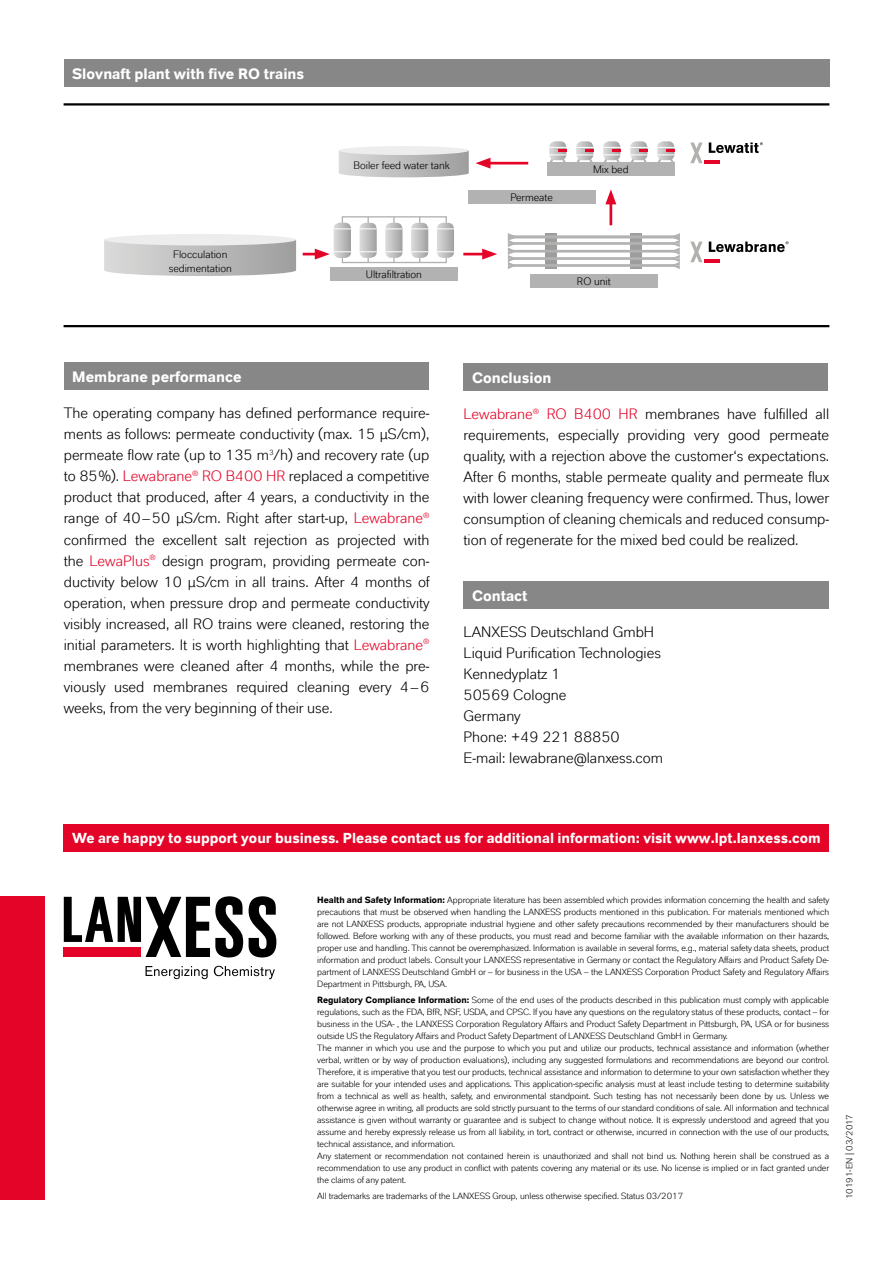
<style>
.page{position:relative;width:893px;height:1263px;background:#fff}
.page>*{position:absolute;margin:0;border:0;box-sizing:border-box;transform-origin:0 0}
.Copy{font:15px/21px "Lanxess";color:#000;text-align:justify}
.Copy_hf{font:700 15px "Lanxess";color:#fff}
.Copy_hf-2{font:700 14.4px "Lanxess";color:#fff}
.t1{font:10.8px/13.4px "Lanxess";color:#000;text-align:center}
.Bildunterschrift_60{font:9px/12px "Lanxess";letter-spacing:-.005em;color:#000;text-align:justify}
.s1{color:#e40428}
.s2{font-weight:700}
</style>
<div class="page">
<div style="left:0;top:896px;width:45px;height:303px;background:#e40428"></div>
<svg style="left:146px;top:966px;width:62px;height:13px"></svg>
<svg style="left:249px;top:896px;width:27px;height:61px"></svg>
<svg style="left:64px;top:896px;width:179px;height:61px"></svg>
<svg style="left:214px;top:966px;width:61px;height:13px"></svg>
<div style="left:463px;top:581px;width:366px;height:28px;background:#878787"></div>
<div style="left:64px;top:824px;width:765px;height:28px;background:#e40428"></div>
<div style="left:463px;top:363px;width:365px;height:28px;background:#878787"></div>
<div style="left:64px;top:362px;width:365px;height:28px;background:#878787"></div>
<div style="left:64px;top:60px;width:765px;height:27px;background:#878787"></div>
<div style="left:545px;top:233px;width:12px;height:36px;background:#9d9d9c"></div>
<div style="left:630px;top:233px;width:12px;height:36px;background:#9d9d9c"></div>
<div style="left:342px;top:216px;width:105px;height:47px;border:1px solid #b3b2b2"></div>
<hr style="left:367px;top:217px;width:2px;height:45px;background:#b3b2b2">
<hr style="left:393px;top:217px;width:2px;height:45px;background:#b3b2b2">
<hr style="left:419px;top:217px;width:1px;height:45px;background:#b3b2b2">
<svg style="left:104px;top:240px;width:192px;height:36px"></svg>
<svg style="left:339px;top:151px;width:130px;height:26px"></svg>
<hr style="left:485px;top:162px;width:43px;height:2px;background:#e40428">
<svg style="left:475px;top:158px;width:15px;height:11px"></svg>
<hr style="left:609px;top:199px;width:3px;height:26px;background:#e40428">
<svg style="left:605px;top:189px;width:11px;height:15px"></svg>
<hr style="left:463px;top:253px;width:24px;height:2px;background:#e40428">
<svg style="left:482px;top:249px;width:15px;height:11px"></svg>
<div style="left:104px;top:234px;width:192px;height:11px;background:#ededed;border-radius:50%"></div>
<div style="left:339px;top:146px;width:130px;height:9px;background:#ededed;border-radius:50%"></div>
<hr style="left:704px;top:160px;width:16px;height:3px;background:#e40428">
<svg style="left:690px;top:143px;width:13px;height:20px"></svg>
<svg style="left:709px;top:142px;width:54px;height:11px"></svg>
<hr style="left:704px;top:259px;width:16px;height:3px;background:#e40428">
<svg style="left:690px;top:242px;width:13px;height:20px"></svg>
<svg style="left:709px;top:241px;width:79px;height:11px"></svg>
<svg style="left:548px;top:141px;width:20px;height:22px"></svg>
<svg style="left:575px;top:141px;width:20px;height:22px"></svg>
<svg style="left:303px;top:223px;width:48px;height:37px"></svg>
<svg style="left:360px;top:223px;width:17px;height:35px"></svg>
<svg style="left:385px;top:223px;width:17px;height:35px"></svg>
<svg style="left:411px;top:223px;width:17px;height:35px"></svg>
<svg style="left:437px;top:223px;width:17px;height:35px"></svg>
<svg style="left:602px;top:141px;width:20px;height:22px"></svg>
<svg style="left:629px;top:141px;width:20px;height:22px"></svg>
<svg style="left:656px;top:141px;width:19px;height:24px"></svg>
<div style="left:547px;top:163px;width:127px;height:13px;background:#b3b2b2"></div>
<div style="left:530px;top:274px;width:127px;height:13px;background:#b3b2b2"></div>
<div style="left:330px;top:267px;width:127px;height:14px;background:#b3b2b2"></div>
<div style="left:468px;top:190px;width:127px;height:14px;background:#b3b2b2"></div>
<hr style="left:510px;top:236px;width:166px;height:2px;background:#b3b2b2">
<hr style="left:510px;top:242px;width:166px;height:3px;background:#b3b2b2">
<hr style="left:510px;top:250px;width:166px;height:3px;background:#b3b2b2">
<hr style="left:510px;top:257px;width:166px;height:3px;background:#b3b2b2">
<hr style="left:510px;top:264px;width:166px;height:3px;background:#b3b2b2">
<svg style="left:508px;top:233px;width:10px;height:36px"></svg>
<svg style="left:671px;top:233px;width:9px;height:36px"></svg>
<hr style="left:64px;top:103px;width:765px;height:3px;background:#000">
<hr style="left:64px;top:325px;width:765px;height:2px;background:#000">
<p class="Copy_hf" style="left:72px;top:65px;width:234px">Slovnaft plant with five RO trains</p>
<p class="t1" style="left:169px;top:248px;width:65px">Flocculation sedimentation</p>
<p class="t1" style="left:353px;top:159px;width:98px">Boiler feed water tank</p>
<p class="t1" style="left:366px;top:268px;width:58px">Ultrafiltration</p>
<p class="t1" style="left:510px;top:191px;width:44px">Permeate</p>
<p class="t1" style="left:593px;top:163px;width:37px">Mix bed</p>
<p class="t1" style="left:577px;top:274px;width:35px">RO unit</p>
<p class="Copy_hf" style="left:72px;top:367px;width:171px">Membrane performance</p>
<p class="Copy" style="left:64px;top:403px;width:367px">The operating company has defined performance require&shy;ments as follows: permeate conductivity (max. 15 μS/cm), permeate flow rate (up to 135 m<sup>3</sup>/h) and recovery rate (up to 85%). <span class="s1">Lewabrane</span><sup>®</sup> <span class="s1">RO B400 HR</span> replaced a competitive product that produced, after 4 years, a conductivity in the range of 40–50 μS/cm. Right after start-up, <span class="s1">Lewabrane</span><sup>® </sup>confirmed the excellent salt rejection as projected with the <span class="s1">LewaPlus</span><sup>®</sup> design program, providing permeate con&shy;ductivity below 10 μS/cm in all trains. After 4 months of operation, when pressure drop and permeate conductivity visibly increased, all RO trains were cleaned, restoring the initial parameters. It is worth highlighting that <span class="s1">Lewabrane</span><sup>® </sup>membranes were cleaned after 4 months, while the pre&shy;viously used membranes required cleaning every 4–6 weeks, from the very beginning of their use.</p>
<p class="Copy_hf" style="left:472px;top:368px;width:81px">Conclusion</p>
<p class="Copy" style="left:463px;top:404px;width:367px"><span class="s1">Lewabrane</span><sup>®</sup> <span class="s1">RO B400 HR</span> membranes have fulfilled all requirements, especially providing very good permeate quality, with a rejection above the customer‘s expectations.<br>After 6 months, stable permeate quality and permeate flux with lower cleaning frequency were confirmed. Thus, lower consumption of cleaning chemicals and reduced consump&shy;tion of regenerate for the mixed bed could be realized.</p>
<p class="Copy_hf" style="left:472px;top:586px;width:57px">Contact</p>
<p class="Copy" style="left:463px;top:622px;width:192px">LANXESS Deutschland GmbH</p>
<p class="Copy" style="left:463px;top:643px;width:199px">Liquid Purification Technologies</p>
<p class="Copy" style="left:463px;top:664px;width:98px">Kennedyplatz 1</p>
<p class="Copy" style="left:463px;top:685px;width:105px">50569 Cologne</p>
<p class="Copy" style="left:463px;top:706px;width:59px">Germany</p>
<p class="Copy" style="left:463px;top:727px;width:158px">Phone: +49 221 88850</p>
<p class="Copy" style="left:463px;top:748px;width:201px">E-mail: lewabrane@lanxess.com</p>
<p class="Copy_hf-2" style="left:72px;top:829px;width:750px">We are happy to support your business. Please contact us for additional information: visit www.lpt.lanxess.com</p>
<p class="Bildunterschrift_60" style="left:317px;top:893px;width:514px"><span class="s2">Health and Safety Information:</span> Appropriate literature has been assembled which provides information concerning the health and safety precautions that must be observed when handling the LANXESS products mentioned in this publication. For materials mentioned which are not LANXESS products, appropriate industrial hygiene and other safety precautions recommended by their manufacturers should be followed. Before working with any of these products, you must read and become familiar with the available information on their hazards, proper use and handling. This cannot be overemphasized. Information is available in several forms, e.g., material safety data sheets, product information and product labels. Consult your LANXESS representative in Germany or contact the Regulatory Affairs and Product Safety De&shy;partment of LANXESS Deutschland GmbH or – for business in the USA – the LANXESS Corporation Product Safety and Regulatory Affairs Department in Pittsburgh, PA, USA.</p>
<p class="Bildunterschrift_60" style="left:317px;top:994px;width:514px"><span class="s2">Regulatory Compliance Information:</span> Some of the end uses of the products described in this publication must comply with applicable regulations, such as the FDA, BfR, NSF, USDA, and CPSC. If you have any questions on the regulatory status of these products, contact – for business in the USA- , the LANXESS Corporation Regulatory Affairs and Product Safety Department in Pittsburgh, PA, USA or for business outside US the Regulatory Affairs and Product Safety Department of LANXESS Deutschland GmbH in Germany.</p>
<p class="Bildunterschrift_60" style="left:317px;top:1042px;width:514px">The manner in which you use and the purpose to which you put and utilize our products, technical assistance and information (whether verbal, written or by way of production evaluations), including any suggested formulations and recommendations are beyond our control.<br>Therefore, it is imperative that you test our products, technical assistance and information to determine to your own satisfaction whether they are suitable for your intended uses and applications. This application-specific analysis must at least include testing to determine suitability from a technical as well as health, safety, and environmental standpoint. Such testing has not necessarily been done by us. Unless we otherwise agree in writing, all products are sold strictly pursuant to the terms of our standard conditions of sale. All information and technical assistance is given without warranty or guarantee and is subject to change without notice. It is expressly understood and agreed that you assume and hereby expressly release us from all liability, in tort, contract or otherwise, incurred in connection with the use of our products, technical assistance, and information.</p>
<p class="Bildunterschrift_60" style="left:317px;top:1150px;width:514px">Any statement or recommendation not contained herein is unauthorized and shall not bind us. Nothing herein shall be construed as a recommendation to use any product in conflict with patents covering any material or its use. No license is implied or in fact granted under the claims of any patent.</p>
<p class="Bildunterschrift_60" style="left:317px;top:1190px;width:367px">All trademarks are trademarks of the LANXESS Group, unless otherwise specified. Status 03/2017</p>
<p class="Bildunterschrift_60" style="left:843px;top:1199px;width:86px;rotate:-90deg">10191-EN | 03/2017</p>
</div>
